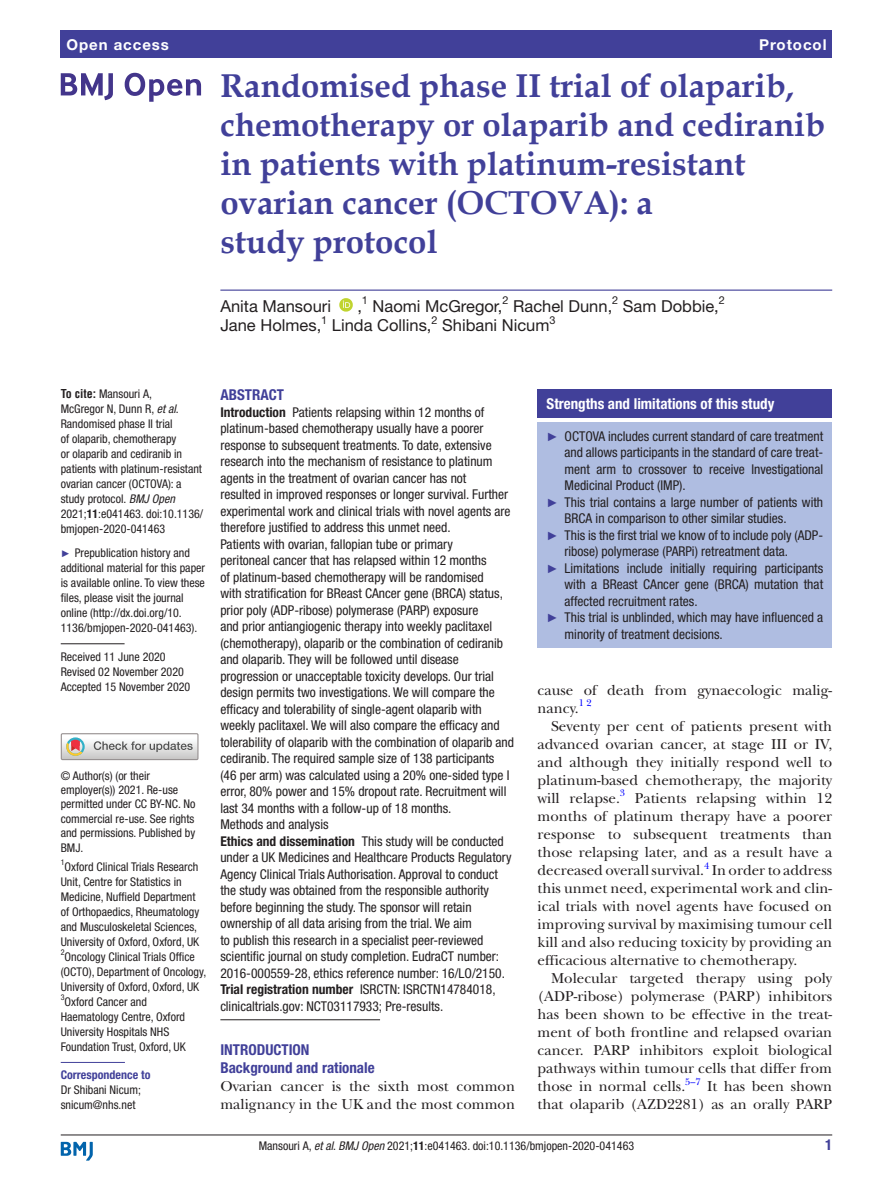
<style>
.page{position:relative;width:893px;height:1191px;background:#fff}
.page>*{position:absolute;margin:0;border:0;box-sizing:border-box;transform-origin:0 0}
.t1{font:700 33px/39px "Book Antiqua";color:#414099}
.t2{font:16.5px "Helvetica Neue LT Std";color:#231f20}
.t3{font:15px/18px "New Baskerville";color:#231f20;text-align:justify}
.t4{font:700 condensed 15px/18px "Helvetica Neue LT Std";color:#414099}
.t5{font:700 condensed 15px "Helvetica Neue LT Std";color:#fff}
.t6{font:700 15px "Helvetica Neue LT Std";letter-spacing:.065em;color:#fff}
.t7{font:condensed 13.5px/16.5px "Helvetica Neue LT Std";color:#231f20}
.t8{font:condensed 12px/15px "Helvetica Neue LT Std";color:#231f20}
.t9{font:700 condensed 12px "Helvetica Neue LT Std";color:#414099}
.t10{font:10.95px "Helvetica Neue LT Std";color:#231f20}
.t11{font:9.9px "New Baskerville";color:#00f}
.t12{font:condensed 7.95px "Helvetica Neue LT Std";color:#231f20}
.s1{font-family:"Helvetica LT Std";font-weight:700}
.s2{font-style:italic}
.s3{font-weight:700}
.s4{font-family:"Arial";font-stretch:normal;font-size:9.75px;color:#414099}
.s5{font-family:"Arial";font-stretch:normal;font-size:12px;color:#414099}
</style>
<div class="page">
<hr style="left:61px;top:1134px;width:771px;height:1px;background:#231f20">
<svg style="left:61px;top:1141px;width:32px;height:19px"></svg>
<div style="left:61px;top:31px;width:771px;height:27px;background:#414099"></div>
<hr style="left:220px;top:289px;width:612px;height:2px;background:#414099">
<svg style="left:339px;top:298px;width:14px;height:14px"></svg>
<hr style="left:61px;top:643px;width:64px;height:1px;background:#231f20">
<hr style="left:61px;top:1062px;width:64px;height:1px;background:#414099">
<svg style="left:61px;top:73px;width:52px;height:27px"></svg>
<svg style="left:125px;top:73px;width:76px;height:29px"></svg>
<div style="left:61px;top:733px;width:138px;height:27px;border:1px solid #969090"></div>
<svg style="left:61px;top:733px;width:137px;height:26px"></svg>
<hr style="left:220px;top:1019px;width:160px;height:1px;background:#231f20">
<div style="left:538px;top:389px;width:294px;height:29px;background:#414099"></div>
<div style="left:538px;top:422px;width:294px;height:226px;background:#afbde1"></div>
<p class="t6" style="left:66px;top:35px;width:104px">Open access</p>
<p class="t6" style="left:759px;top:35px;width:69px">Protocol</p>
<h1 class="t1" style="left:220px;top:66px;width:606px">Randomised phase II trial of olaparib, chemotherapy or olaparib and cediranib in patients with platinum-resistant ovarian cancer (OCTOVA): a<br>study protocol</h1>
<p class="t2" style="left:220px;top:296px;width:112px">Anita Mansouri</p>
<p class="t2" style="left:357px;top:296px;width:6px">,</p>
<p class="t10" style="left:362px;top:294px;width:8px">1</p>
<p class="t2" style="left:373px;top:296px;width:131px">Naomi McGregor,</p>
<p class="t10" style="left:502px;top:294px;width:8px">2</p>
<p class="t2" style="left:513px;top:296px;width:101px">Rachel Dunn,</p>
<p class="t10" style="left:612px;top:294px;width:8px">2</p>
<p class="t2" style="left:623px;top:296px;width:97px">Sam Dobbie,</p>
<p class="t10" style="left:719px;top:294px;width:8px">2</p>
<p class="t2" style="left:220px;top:315px;width:102px">Jane Holmes,</p>
<p class="t10" style="left:321px;top:313px;width:8px">1</p>
<p class="t2" style="left:332px;top:315px;width:101px">Linda Collins,</p>
<p class="t10" style="left:432px;top:313px;width:8px">2</p>
<p class="t2" style="left:442px;top:315px;width:109px">Shibani Nicum</p>
<p class="t10" style="left:549px;top:313px;width:8px">3</p>
<p class="t8" style="left:61px;top:386px;width:144px"><span class="s1">To cite:</span> Mansouri A,<br>McGregor N, Dunn R, <span class="s2">et al</span>.<br>Randomised phase II trial<br>of olaparib, chemotherapy<br>or olaparib and cediranib in patients with platinum-resistant ovarian cancer (OCTOVA): a study protocol. <span class="s2">BMJ Open<br></span>2021;<span class="s3">11</span>:e041463. doi:10.1136/ bmjopen-2020-041463</p>
<p class="t8" style="left:61px;top:545px;width:146px"><span class="s4">►</span> Prepublication history and additional material for this paper is available online. To view these files, please visit the journal online (http://dx.doi.org/10.<br>1136/bmjopen-2020-041463).</p>
<p class="t8" style="left:61px;top:649px;width:131px">Received 11 June 2020<br>Revised 02 November 2020<br>Accepted 15 November 2020</p>
<p class="t8" style="left:61px;top:768px;width:136px;line-height:14.4px">© Author(s) (or their employer(s)) 2021. Re-use permitted under CC BY-NC. No commercial re-use. See rights and permissions. Published by<br>BMJ.</p>
<p class="t12" style="left:61px;top:858px;width:5px">1</p>
<p class="t8" style="left:61px;top:859px;width:140px;text-indent:4px">Oxford Clinical Trials Research<br>Unit, Centre for Statistics in<br>Medicine, Nuffield Department of Orthopaedics, Rheumatology and Musculoskeletal Sciences,<br>University of Oxford, Oxford, UK</p>
<p class="t12" style="left:61px;top:948px;width:5px">2</p>
<p class="t8" style="left:61px;top:949px;width:147px;text-indent:4px">Oncology Clinical Trials Office (OCTO), Department of Oncology,<br>University of Oxford, Oxford, UK<br><sup>3</sup>Oxford Cancer and<br>Haematology Centre, Oxford<br>University Hospitals NHS<br>Foundation Trust, Oxford, UK</p>
<p class="t9" style="left:61px;top:1067px;width:91px">Correspondence to</p>
<p class="t8" style="left:61px;top:1082px;width:82px">Dr Shibani Nicum; snicum@nhs.net</p>
<p class="t4" style="left:220px;top:385px;width:65px">ABSTRACT</p>
<p class="t7" style="left:220px;top:403px;width:295px"><span class="s3">Introduction</span> Patients relapsing within 12 months of platinum-based chemotherapy usually have a poorer response to subsequent treatments. To date, extensive research into the mechanism of resistance to platinum agents in the treatment of ovarian cancer has not<br>resulted in improved responses or longer survival. Further experimental work and clinical trials with novel agents are therefore justified to address this unmet need.<br>Patients with ovarian, fallopian tube or primary<br>peritoneal cancer that has relapsed within 12 months<br>of platinum-based chemotherapy will be randomised<br>with stratification for BReast CAncer gene (BRCA) status, prior poly (ADP-ribose) polymerase (PARP) exposure<br>and prior antiangiogenic therapy into weekly paclitaxel (chemotherapy), olaparib or the combination of cediranib and olaparib. They will be followed until disease progression or unacceptable toxicity develops. Our trial design permits two investigations. We will compare the efficacy and tolerability of single-agent olaparib with weekly paclitaxel. We will also compare the efficacy and tolerability of olaparib with the combination of olaparib and cediranib. The required sample size of 138 participants<br>(46 per arm) was calculated using a 20% one-sided type I error, 80% power and 15% dropout rate. Recruitment will last 34 months with a follow-up of 18 months.<br>Methods and analysis<br><span class="s3">Ethics and dissemination</span> This study will be conducted under a UK Medicines and Healthcare Products Regulatory Agency Clinical Trials Authorisation. Approval to conduct the study was obtained from the responsible authority before beginning the study. The sponsor will retain ownership of all data arising from the trial. We aim<br>to publish this research in a specialist peer-reviewed scientific journal on study completion. EudraCT number:<br>2016-000559-28, ethics reference number: 16/LO/2150.<br><span class="s3">Trial registration number</span> ISRCTN: ISRCTN14784018, clinicaltrials.gov: NCT03117933; Pre-results.</p>
<p class="t4" style="left:220px;top:1040px;width:156px">INTRODUCTION<br>Background and rationale</p>
<p class="t3" style="left:220px;top:1077px;width:296px">Ovarian cancer is the sixth most common malignancy in the UK and the most common</p>
<p class="t5" style="left:547px;top:395px;width:229px">Strengths and limitations of this study</p>
<p class="t7" style="left:547px;top:428px;width:278px"><span class="s5">►</span> OCTOVA includes current standard of care treatment</p>
<p class="t7" style="left:565px;top:444px;width:260px">and allows participants in the standard of care treat-</p>
<p class="t7" style="left:565px;top:461px;width:260px">ment arm to crossover to receive Investigational</p>
<p class="t7" style="left:565px;top:477px;width:123px">Medicinal Product (IMP).</p>
<p class="t7" style="left:547px;top:494px;width:278px"><span class="s5">►</span> This trial contains a large number of patients with</p>
<p class="t7" style="left:565px;top:510px;width:224px">BRCA in comparison to other similar studies.</p>
<p class="t7" style="left:547px;top:527px;width:278px"><span class="s5">►</span> This is the first trial we know of to include poly (ADP-</p>
<p class="t7" style="left:565px;top:543px;width:225px">ribose) polymerase (PARPi) retreatment data.</p>
<p class="t7" style="left:547px;top:560px;width:278px"><span class="s5">►</span> Limitations include initially requiring participants</p>
<p class="t7" style="left:565px;top:576px;width:260px">with a BReast CAncer gene (BRCA) mutation that</p>
<p class="t7" style="left:565px;top:593px;width:135px">affected recruitment rates.</p>
<p class="t7" style="left:547px;top:609px;width:278px"><span class="s5">►</span> This trial is unblinded, which may have influenced a</p>
<p class="t7" style="left:565px;top:626px;width:160px">minority of treatment decisions.</p>
<p class="t3" style="left:538px;top:681px;width:296px">cause of death from gynaecologic malig&shy;nancy.<sup>1</sup> <sup>2</sup></p>
<p class="t3" style="left:538px;top:717px;width:296px;text-indent:14px">Seventy per cent of patients present with advanced ovarian cancer, at stage III or IV, and although they initially respond well to platinum-based chemotherapy, the majority will relapse.</p>
<p class="t11" style="left:620px;top:787px;width:7px">3</p>
<p class="t3" style="left:538px;top:789px;width:296px;text-indent:97px">Patients relapsing within 12 months of platinum therapy have a poorer response to subsequent treatments than those relapsing later, and as a result have a decreased overall survival.</p>
<p class="t11" style="left:704px;top:859px;width:7px">4</p>
<p class="t3" style="left:538px;top:861px;width:296px;text-indent:174px">In order to address this unmet need, experimental work and clin&shy;ical trials with novel agents have focused on improving survival by maximising tumour cell kill and also reducing toxicity by providing an efficacious alternative to chemotherapy.</p>
<p class="t3" style="left:538px;top:969px;width:296px;text-indent:14px">Molecular targeted therapy using poly (ADP-ribose) polymerase (PARP) inhibitors has been shown to be effective in the treat&shy;ment of both frontline and relapsed ovarian cancer. PARP inhibitors exploit biological pathways within tumour cells that differ from those in normal cells.<sup>5–7</sup> It has been shown that olaparib (AZD2281) as an orally PARP</p>
<p class="t8" style="left:259px;top:1137px;width:377px">Mansouri A, <span class="s2">et al</span>. <span class="s2">BMJ Open</span> 2021;<span class="s3">11</span>:e041463. doi:10.1136/bmjopen-2020-041463</p>
<p class="t4" style="left:825px;top:1135px;width:9px">1</p>
</div>
